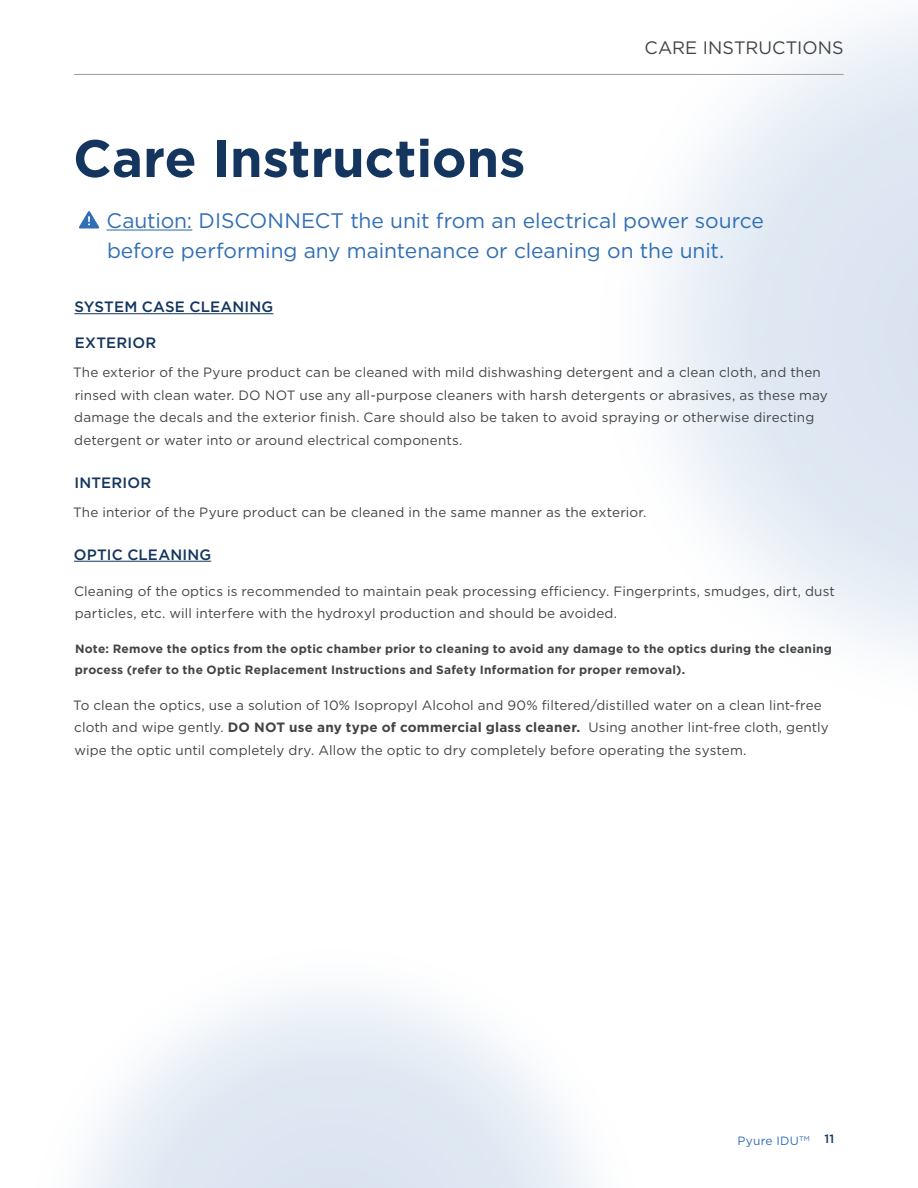
<style>
.page{position:relative;width:918px;height:1188px;background:#fff}
.page>*{position:absolute;margin:0;border:0;box-sizing:border-box;transform-origin:0 0}
.t1{font:700 52.5px "Gotham";color:#13355e}
.t2{font:21px/30px "Gotham";letter-spacing:-.005em;color:#306eb5}
.t3{font:18px "Gotham";letter-spacing:.005em;color:#434545}
.Body_Copy_Subtitle{font:500 15px "Gotham";letter-spacing:.015em;color:#13355e}
.Body_Copy{font:13.5px/22.5px "Gotham";letter-spacing:.01em;color:#434545}
.Small_Body_Copy{font:700 12px/21px "Gotham";letter-spacing:.02em;color:#434545}
.t4{font:12px "Gotham";letter-spacing:.02em;color:#306eb5}
.s1{font-weight:700}
.s2{font-weight:500;color:#13355e}
</style>
<div class="page">
<svg style="left:657px;top:16px;width:261px;height:637px"></svg>
<svg style="left:82px;top:993px;width:507px;height:195px"></svg>
<hr style="left:107px;top:230px;width:85px;height:1px;background:#306eb5">
<hr style="left:74px;top:313px;width:199px;height:1px;background:#13355e">
<hr style="left:74px;top:561px;width:137px;height:1px;background:#13355e">
<svg style="left:79px;top:211px;width:20px;height:17px"></svg>
<hr style="left:74px;top:74px;width:770px;height:1px;background:#9c9d9c">
<p class="t1" style="left:73px;top:124px;width:454px">Care Instructions</p>
<p class="t3" style="left:645px;top:36px;width:201px">CARE INSTRUCTIONS</p>
<p class="t2" style="left:107px;top:205px;width:659px">Caution: DISCONNECT the unit from an electrical power source before performing any maintenance or cleaning on the unit.</p>
<p class="Body_Copy_Subtitle" style="left:74px;top:297px;width:201px">SYSTEM CASE CLEANING</p>
<p class="Body_Copy_Subtitle" style="left:75px;top:333px;width:83px">EXTERIOR</p>
<p class="Body_Copy" style="left:73px;top:361px;width:756px">The exterior of the Pyure product can be cleaned with mild dishwashing detergent and a clean cloth, and then rinsed with clean water. DO NOT use any all-purpose cleaners with harsh detergents or abrasives, as these may damage the decals and the exterior finish. Care should also be taken to avoid spraying or otherwise directing detergent or water into or around electrical components.</p>
<p class="Body_Copy_Subtitle" style="left:75px;top:473px;width:78px">INTERIOR</p>
<p class="Body_Copy" style="left:73px;top:501px;width:575px">The interior of the Pyure product can be cleaned in the same manner as the exterior.</p>
<p class="Body_Copy_Subtitle" style="left:74px;top:545px;width:139px">OPTIC CLEANING</p>
<p class="Body_Copy" style="left:74px;top:579px;width:763px">Cleaning of the optics is recommended to maintain peak processing efficiency. Fingerprints, smudges, dirt, dust particles, etc. will interfere with the hydroxyl production and should be avoided.</p>
<p class="Small_Body_Copy" style="left:75px;top:638px;width:759px">Note: Remove the optics from the optic chamber prior to cleaning to avoid any damage to the optics during the cleaning process (refer to the Optic Replacement Instructions and Safety Information for proper removal).</p>
<p class="Body_Copy" style="left:73px;top:693px;width:757px">To clean the optics, use a solution of 10% Isopropyl Alcohol and 90% filtered/distilled water on a clean lint-free cloth and wipe gently. <span class="s1">DO NOT use any type of commercial glass cleaner.</span> Using another lint-free cloth, gently wipe the optic until completely dry. Allow the optic to dry completely before operating the system.</p>
<p class="t4" style="left:737px;top:1133px;width:98px">Pyure IDU<sup>TM</sup> <span class="s2">11</span></p>
</div>
